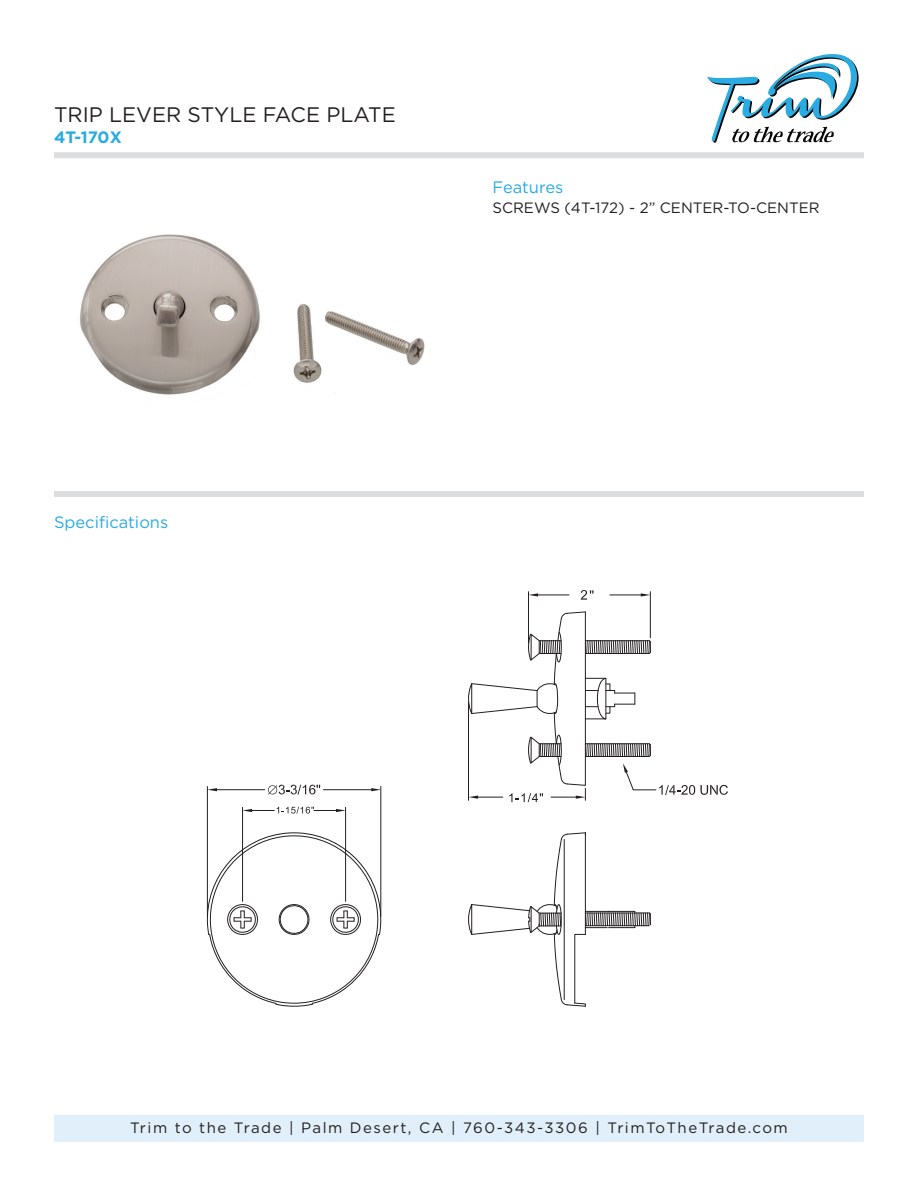
<style>
.page{position:relative;width:918px;height:1188px;background:#fff}
.page>*{position:absolute;margin:0;border:0;box-sizing:border-box;transform-origin:0 0}
.t1{font:21px "Gotham HTF";color:#231f20}
.t2{font:16.5px "Gotham HTF";color:#27abe2}
.t3{font:700 16.5px "Gotham HTF";color:#27abe2}
.t4{font:15px "Gotham HTF";letter-spacing:.085em;color:#231f20}
.t5{font:15px "Gotham HTF";color:#231f20}
</style>
<div class="page">
<div style="left:54px;top:1115px;width:810px;height:27px;background:#e0eff9"></div>
<svg style="left:707px;top:54px;width:152px;height:89px"></svg>
<div style="left:54px;top:152px;width:810px;height:6px;background:#dcdddf"></div>
<div style="left:54px;top:491px;width:810px;height:6px;background:#dcdddf"></div>
<hr style="left:207px;top:787px;width:1px;height:129px;background:#231f20">
<hr style="left:381px;top:787px;width:1px;height:129px;background:#231f20">
<hr style="left:217px;top:789px;width:48px;height:1px;background:#231f20">
<hr style="left:323px;top:789px;width:48px;height:1px;background:#231f20">
<svg style="left:207px;top:788px;width:10px;height:3px"></svg>
<svg style="left:371px;top:788px;width:10px;height:3px"></svg>
<svg style="left:268px;top:785px;width:52px;height:10px"></svg>
<hr style="left:528px;top:592px;width:1px;height:51px;background:#231f20">
<hr style="left:650px;top:592px;width:1px;height:46px;background:#231f20">
<hr style="left:538px;top:595px;width:31px;height:1px;background:#231f20">
<hr style="left:610px;top:595px;width:31px;height:1px;background:#231f20">
<svg style="left:529px;top:593px;width:9px;height:4px"></svg>
<svg style="left:641px;top:593px;width:9px;height:4px"></svg>
<svg style="left:581px;top:590px;width:13px;height:10px"></svg>
<svg style="left:468px;top:832px;width:183px;height:175px"></svg>
<svg style="left:206px;top:832px;width:176px;height:175px"></svg>
<hr style="left:242px;top:807px;width:1px;height:94px;background:#231f20">
<hr style="left:345px;top:807px;width:1px;height:94px;background:#231f20">
<svg style="left:468px;top:611px;width:260px;height:191px"></svg>
<svg style="left:243px;top:807px;width:103px;height:7px"></svg>
<img style="left:80px;top:234px;width:345px;height:161px">
<h1 class="t1" style="left:54px;top:103px;width:343px">TRIP LEVER STYLE FACE PLATE</h1>
<p class="t3" style="left:54px;top:127px;width:69px">4T-170X</p>
<p class="t2" style="left:492px;top:178px;width:72px">Features</p>
<p class="t5" style="left:492px;top:199px;width:329px">SCREWS (4T-172) - 2” CENTER-TO-CENTER</p>
<p class="t2" style="left:54px;top:513px;width:116px">Specifications</p>
<p class="t4" style="left:130px;top:1120px;width:659px">Trim to the Trade | Palm Desert, CA | 760-343-3306 | TrimToTheTrade.com</p>
</div>
